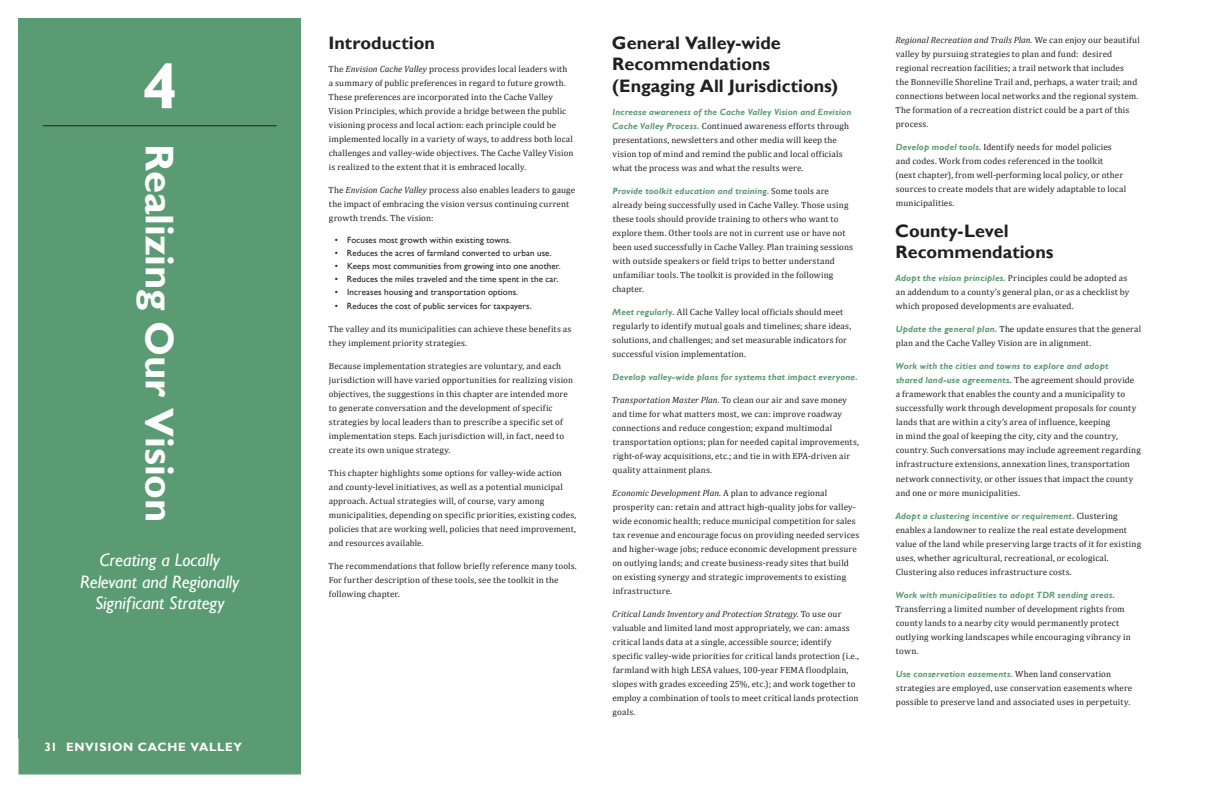
<style>
.page{position:relative;width:1224px;height:792px;background:#fff}
.page>*{position:absolute;margin:0;border:0;box-sizing:border-box;transform-origin:0 0}
.t1{font:700 65px "Gill Sans";color:#fff}
.t2{font:700 40px "Gill Sans";color:#fff}
.t3{font:700 18px/21.6px "Gill Sans";letter-spacing:.005em;color:#231f20}
.t4{font:italic 18px/21.6px "Gill Sans";color:#fff;text-align:center}
.t5{font:700 12px "Gill Sans";letter-spacing:.055em;color:#fff}
.t6{font:9px/14px "Cambria";letter-spacing:.015em;color:#231f20}
.t7{font:9px "Gill Sans";letter-spacing:.015em;color:#231f20}
.t8{font:italic 700 9px "Gill Sans";letter-spacing:.015em;color:#5a9b73}
.s1{font-style:italic}
.s2{font-family:"Gill Sans";font-weight:700;font-style:italic;color:#5a9b73}
</style>
<div class="page">
<div style="left:18px;top:19px;width:283px;height:719px;background:#5a9b73"></div>
<hr style="left:43px;top:125px;width:233px;height:1px;background:#231f20">
<div style="left:18px;top:738px;width:283px;height:36px;background:#5a9b73"></div>
<p class="t1" style="left:142px;top:47px;width:37px">4</p>
<p class="t2" style="left:183px;top:144px;width:380px;rotate:90deg">Realizing Our Vision</p>
<p class="t4" style="left:80px;top:549px;width:160px">Creating a Locally<br>Relevant and Regionally<br>Significant Strategy</p>
<p class="t5" style="left:45px;top:740px;width:199px">31 Envision Cac he Valley</p>
<p class="t3" style="left:328px;top:32px;width:108px">I ntroduction</p>
<p class="t6" style="left:329px;top:62px;width:246px">The <span class="s1">Envision Cache Valley</span> process provides local leaders with a summary of public preferences in regard to future growth.<br>These preferences are incorporated into the Cache Valley Vision Principles, which provide a bridge between the public visioning process and local action: each principle could be implemented locally in a variety of ways, to address both local challenges and valley-wide objectives. The Cache Valley Vision is realized to the extent that it is embraced locally.</p>
<p class="t6" style="left:329px;top:183px;width:248px">The <span class="s1">Envision Cache Valley</span> process also enables leaders to gauge the impact of embracing the vision versus continuing current growth trends. The vision:</p>
<p class="t7" style="left:335px;top:234px;width:178px">• Focuses most growth within existing towns.</p>
<p class="t7" style="left:335px;top:247px;width:219px">• Reduces the acres of farmland converted to urban use.</p>
<p class="t7" style="left:335px;top:260px;width:228px">• Keeps most communities from growing into one another.</p>
<p class="t7" style="left:335px;top:273px;width:225px">• Reduces the miles traveled and the time spent in the car.</p>
<p class="t7" style="left:335px;top:286px;width:185px">• Increases housing and transportation options.</p>
<p class="t7" style="left:335px;top:300px;width:199px">• Reduces the cost of public services for taxpayers.</p>
<p class="t6" style="left:329px;top:322px;width:244px">The valley and its municipalities can achieve these benefits as they implement priority strategies.</p>
<p class="t6" style="left:329px;top:359px;width:246px">Because implementation strategies are voluntary, and each jurisdiction will have varied opportunities for realizing vision objectives, the suggestions in this chapter are intended more to generate conversation and the development of specific strategies by local leaders than to prescribe a specific set of implementation steps. Each jurisdiction will, in fact, need to create its own unique strategy.</p>
<p class="t6" style="left:329px;top:466px;width:249px">This chapter highlights some options for valley-wide action and county-level initiatives, as well as a potential municipal approach. Actual strategies will, of course, vary among municipalities, depending on specific priorities, existing codes, policies that are working well, policies that need improvement, and resources available.</p>
<p class="t6" style="left:329px;top:559px;width:250px">The recommendations that follow briefly reference many tools.<br>For further description of these tools, see the toolkit in the following chapter.</p>
<p class="t3" style="left:612px;top:32px;width:228px">General Valley-wide<br>Recommendations (Engaging All Jurisdictions)</p>
<p class="t6" style="left:612px;top:105px;width:241px"><span class="s2">Increase awareness of the Cache Valley Vision and Envision Cache Valley Process.</span> Continued awareness efforts through presentations, newsletters and other media will keep the vision top of mind and remind the public and local officials what the process was and what the results were.</p>
<p class="t6" style="left:612px;top:184px;width:242px"><span class="s2">Provide toolkit education and training.</span> Some tools are already being successfully used in Cache Valley. Those using these tools should provide training to others who want to explore them. Other tools are not in current use or have not been used successfully in Cache Valley. Plan training sessions with outside speakers or field trips to better understand unfamiliar tools. The toolkit is provided in the following chapter.</p>
<p class="t6" style="left:613px;top:305px;width:240px"><span class="s2">Meet regularly.</span> All Cache Valley local officials should meet regularly to identify mutual goals and timelines; share ideas, solutions, and challenges; and set measurable indicators for successful vision implementation.</p>
<p class="t8" style="left:613px;top:372px;width:247px">Develop valley-wide plans for systems that impact everyone.</p>
<p class="t6" style="left:612px;top:393px;width:248px"><span class="s1">Transportation Master Plan.</span> To clean our air and save money and time for what matters most, we can: improve roadway connections and reduce congestion; expand multimodal transportation options; plan for needed capital improvements, right-of-way acquisitions, etc.; and tie in with EPA-driven air quality attainment plans.</p>
<p class="t6" style="left:612px;top:486px;width:248px"><span class="s1">Economic Development Plan.</span> A plan to advance regional prosperity can: retain and attract high-quality jobs for valley&shy;wide economic health; reduce municipal competition for sales tax revenue and encourage focus on providing needed services and higher-wage jobs; reduce economic development pressure on outlying lands; and create business-ready sites that build on existing synergy and strategic improvements to existing infrastructure.</p>
<p class="t6" style="left:612px;top:607px;width:248px"><span class="s1">Critical Lands Inventory and Protection Strategy.</span> To use our valuable and limited land most appropriately, we can: amass critical lands data at a single, accessible source; identify specific valley-wide priorities for critical lands protection (i.e., farmland with high LESA values, 100-year FEMA floodplain, slopes with grades exceeding 25%, etc.); and work together to employ a combination of tools to meet critical lands protection goals.</p>
<p class="t6" style="left:896px;top:33px;width:246px"><span class="s1">Regional Recreation and Trails Plan.</span> We can enjoy our beautiful valley by pursuing strategies to plan and fund: desired regional recreation facilities; a trail network that includes<br>the Bonneville Shoreline Trail and, perhaps, a water trail; and connections between local networks and the regional system.<br>The formation of a recreation district could be a part of this process.</p>
<p class="t6" style="left:896px;top:140px;width:232px"><span class="s2">Develop model tools.</span> Identify needs for model policies and codes. Work from codes referenced in the toolkit<br>(next chapter), from well-performing local policy, or other sources to create models that are widely adaptable to local municipalities.</p>
<p class="t3" style="left:895px;top:220px;width:160px">County-Level<br>Recommendations</p>
<p class="t6" style="left:896px;top:271px;width:235px"><span class="s2">Adopt the vision principles.</span> Principles could be adopted as an addendum to a county’s general plan, or as a checklist by which proposed developments are evaluated.</p>
<p class="t6" style="left:896px;top:322px;width:247px"><span class="s2">Update the general plan.</span> The update ensures that the general plan and the Cache Valley Vision are in alignment.</p>
<p class="t6" style="left:896px;top:359px;width:247px"><span class="s2">Work with the cities and towns to explore and adopt<br>shared land-use agreements.</span> The agreement should provide<br>a framework that enables the county and a municipality to successfully work through development proposals for county lands that are within a city’s area of influence, keeping<br>in mind the goal of keeping the city, city and the country, country. Such conversations may include agreement regarding infrastructure extensions, annexation lines, transportation network connectivity, or other issues that impact the county and one or more municipalities.</p>
<p class="t6" style="left:896px;top:508px;width:247px"><span class="s2">Adopt a clustering incentive or requirement.</span> Clustering enables a landowner to realize the real estate development value of the land while preserving large tracts of it for existing uses, whether agricultural, recreational, or ecological.<br>Clustering also reduces infrastructure costs.</p>
<p class="t6" style="left:896px;top:587px;width:237px"><span class="s2">Work with municipalities to adopt TDR sending areas.<br></span>Transferring a limited number of development rights from county lands to a nearby city would permanently protect outlying working landscapes while encouraging vibrancy in town.</p>
<p class="t6" style="left:896px;top:666px;width:238px"><span class="s2">Use conservation easements.</span> When land conservation strategies are employed, use conservation easements where possible to preserve land and associated uses in perpetuity.</p>
</div>
